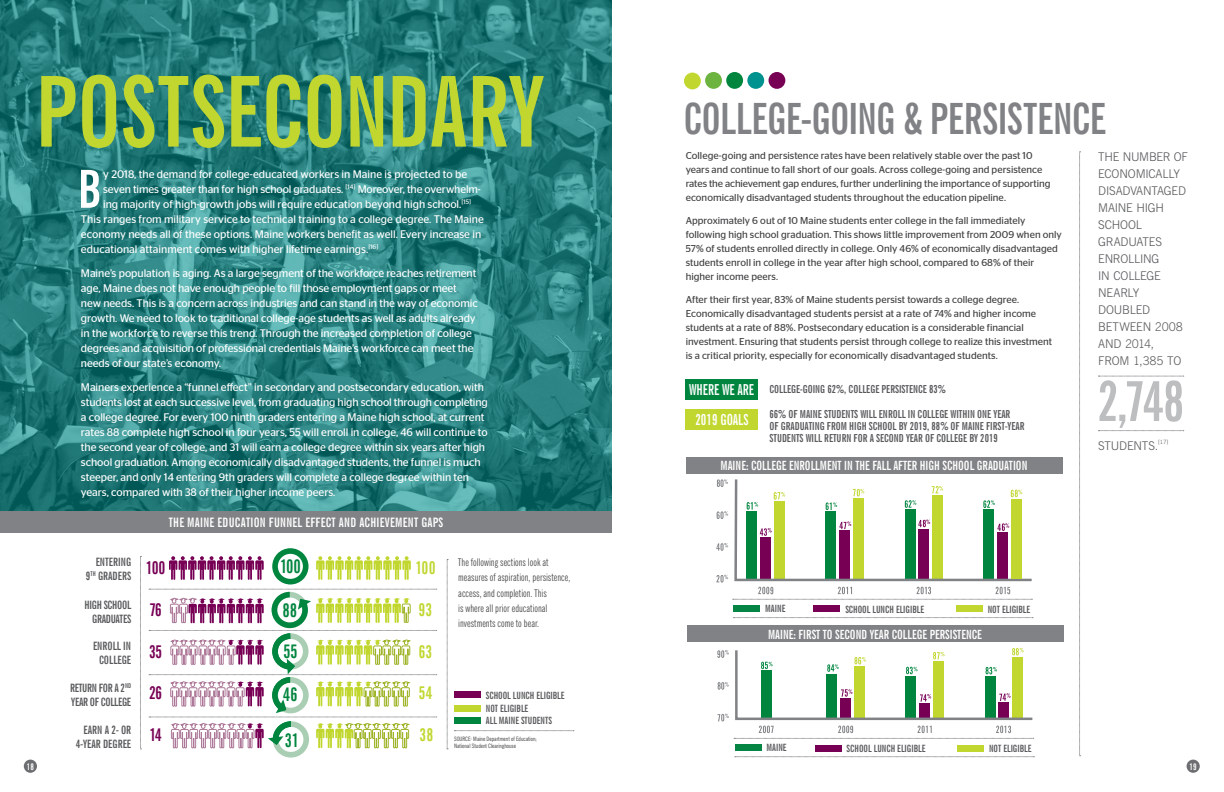
<style>
.page{position:relative;width:1224px;height:792px;background:#fff}
.page>*{position:absolute;margin:0;border:0;box-sizing:border-box;transform-origin:0 0}
.t1{font:700 extra-condensed 97.6px "News Gothic BT";letter-spacing:-.005em;color:#c1d72f}
.t2{font:700 extra-condensed 55px "News Gothic BT";color:#bcbec0}
.t3{font:700 extra-condensed 52.5px "News Gothic BT";color:#fff}
.t4{font:700 extra-condensed 43px "News Gothic BT";letter-spacing:-.005em;color:#808285}
.t5{font:700 extra-condensed 18.7px "News Gothic BT";letter-spacing:-.02em;color:#00853f}
.t6{font:700 extra-condensed 17.5px "News Gothic BT";letter-spacing:-.055em;color:#705}
.t7{font:700 extra-condensed 17.5px "News Gothic BT";letter-spacing:.005em;color:#c1d72f}
.t8{font:700 extra-condensed 17.5px "News Gothic BT";color:#c1d731}
.t9{font:700 extra-condensed 15.1px "News Gothic BT";color:#fff;scale:.93 1}
.t10{font:700 extra-condensed 13px "News Gothic BT";letter-spacing:.02em;color:#fff}
.t11{font:700 extra-condensed 12.7px "News Gothic BT";color:#fff}
.t12{font:300 12px/17px "News Gothic BT";letter-spacing:-.015em;color:#58595b}
.t13{font:700 extra-condensed 11.5px/13.8px "News Gothic BT";color:#58595b;text-align:right}
.t14{font:700 extra-condensed 11.5px/13.8px "News Gothic BT";letter-spacing:-.025em;color:#58595b;text-align:right}
.t15{font:11px/15px "Stag Sans";letter-spacing:-.005em;color:#fff}
.t16{font:700 extra-condensed 11px/12px "News Gothic BT";color:#58595b}
.t17{font:extra-condensed 10.5px/15.1px "News Gothic BT";letter-spacing:.005em;color:#414042}
.t18{font:10px/14px "Stag Sans";color:#414042}
.t19{font:700 extra-condensed 10px "News Gothic BT";color:#58595b}
.t20{font:700 extra-condensed 9px "News Gothic BT";color:#fff}
.t21{font:condensed 6px/7.2px "News Gothic BT";color:#414042}
</style>
<div class="page">
<div style="left:684px;top:73px;width:17px;height:16px;background:#c1d72f;border-radius:50%"></div>
<div style="left:705px;top:72px;width:17px;height:17px;background:#6cb33f;border-radius:50%"></div>
<div style="left:747px;top:72px;width:17px;height:17px;background:#00928f;border-radius:50%"></div>
<div style="left:726px;top:72px;width:17px;height:17px;background:#00853f;border-radius:50%"></div>
<svg style="left:1079px;top:152px;width:2px;height:604px"></svg>
<div style="left:1187px;top:760px;width:13px;height:13px;background:#6d6e71;border-radius:50%"></div>
<div style="left:769px;top:72px;width:16px;height:17px;background:#705;border-radius:50%"></div>
<svg style="left:1098px;top:430px;width:86px;height:1px"></svg>
<svg style="left:1098px;top:376px;width:86px;height:1px"></svg>
<svg style="left:0;top:0;width:612px;height:511px;background:#257d7b"></svg>
<div style="left:686px;top:409px;width:72px;height:20px;background:#c1d72f"></div>
<div style="left:686px;top:379px;width:72px;height:20px;background:#00853f"></div>
<div style="left:0;top:511px;width:612px;height:22px;background:#808285"></div>
<div style="left:24px;top:760px;width:13px;height:13px;background:#6d6e71;border-radius:50%"></div>
<div style="left:454px;top:705px;width:27px;height:6px;background:#c1d72f"></div>
<div style="left:454px;top:692px;width:27px;height:6px;background:#705"></div>
<div style="left:454px;top:717px;width:27px;height:6px;background:#00853f"></div>
<svg style="left:140px;top:556px;width:1px;height:194px"></svg>
<svg style="left:447px;top:559px;width:1px;height:191px"></svg>
<svg style="left:454px;top:730px;width:120px;height:1px"></svg>
<svg style="left:149px;top:548px;width:288px;height:210px"></svg>
<div style="left:686px;top:457px;width:376px;height:16px;background:#808285"></div>
<div style="left:687px;top:626px;width:376px;height:16px;background:#808285"></div>
<div style="left:956px;top:606px;width:26px;height:6px;background:#c1d72f"></div>
<div style="left:814px;top:606px;width:26px;height:6px;background:#705"></div>
<div style="left:734px;top:605px;width:26px;height:7px;background:#048543"></div>
<svg style="left:733px;top:617px;width:300px;height:1px"></svg>
<div style="left:957px;top:745px;width:27px;height:6px;background:#c1d72f"></div>
<div style="left:815px;top:745px;width:26px;height:6px;background:#705"></div>
<div style="left:735px;top:744px;width:26px;height:7px;background:#048543"></div>
<svg style="left:735px;top:756px;width:299px;height:1px"></svg>
<svg style="left:716px;top:479px;width:317px;height:121px"></svg>
<svg style="left:717px;top:648px;width:317px;height:91px"></svg>
<h1 class="t1" style="left:35px;top:53px;width:510px">POSTSECONDARY</h1>
<h3 class="t3" style="left:78px;top:157px;width:25px">B</h3>
<p class="t15" style="left:103px;top:166px;width:366px">y 2018, the demand for college-educated workers in Maine is projected to be</p>
<p class="t15" style="left:103px;top:181px;width:379px">seven times greater than for high school graduates. <sup>[14]</sup> Moreover, the overwhelm-</p>
<p class="t15" style="left:103px;top:196px;width:369px">ing majority of high-growth jobs will require education beyond high school.<sup>[15]</sup></p>
<p class="t15" style="left:81px;top:211px;width:404px">This ranges from military service to technical training to a college degree. The Maine</p>
<p class="t15" style="left:81px;top:226px;width:402px">economy needs all of these options. Maine workers benefit as well. Every increase in</p>
<p class="t15" style="left:81px;top:241px;width:299px">educational attainment comes with higher lifetime earnings.<sup>[16]</sup></p>
<p class="t15" style="left:81px;top:265px;width:398px">Maine’s population is aging. As a large segment of the workforce reaches retirement age, Maine does not have enough people to fill those employment gaps or meet new needs. This is a concern across industries and can stand in the way of economic growth. We need to look to traditional college-age students as well as adults already in the workforce to reverse this trend. Through the increased completion of college degrees and acquisition of professional credentials Maine’s workforce can meet the needs of our state’s economy.</p>
<p class="t15" style="left:81px;top:379px;width:408px">Mainers experience a “funnel effect” in secondary and postsecondary education, with students lost at each successive level, from graduating high school through completing a college degree. For every 100 ninth graders entering a Maine high school, at current rates 88 complete high school in four years, 55 will enroll in college, 46 will continue to the second year of college, and 31 will earn a college degree within six years after high school graduation. Among economically disadvantaged students, the funnel is much steeper, and only 14 entering 9th graders will complete a college degree within ten years, compared with 38 of their higher income peers.</p>
<p class="t20" style="left:27px;top:761px;width:9px">18</p>
<p class="t10" style="left:169px;top:514px;width:276px">THE MAINE EDUCATION FUNNEL EFFECT AND ACHIEVEMENT GAPS</p>
<p class="t13" style="left:86px;top:555px;width:47px">ENTERING<br>9<sup>TH</sup> GRADERS</p>
<p class="t14" style="left:85px;top:598px;width:48px">HIGH SCHOOL<br>GRADUATES</p>
<p class="t13" style="left:93px;top:639px;width:40px;text-align:center">ENROLL IN<br>COLLEGE</p>
<p class="t14" style="left:70px;top:681px;width:63px;text-align:left">RETURN FOR A 2<sup>ND<br></sup>YEAR OF COLLEGE</p>
<p class="t13" style="left:76px;top:723px;width:57px">EARN A 2- OR<br>4-YEAR DEGREE</p>
<h3 class="t5" style="left:280px;top:555px;width:22px">100</h3>
<h3 class="t5" style="left:283px;top:599px;width:16px">88</h3>
<h3 class="t5" style="left:283px;top:640px;width:16px">55</h3>
<h3 class="t5" style="left:283px;top:683px;width:16px">46</h3>
<h3 class="t5" style="left:285px;top:729px;width:16px">31</h3>
<h3 class="t6" style="left:146px;top:557px;width:21px">100</h3>
<h3 class="t8" style="left:415px;top:557px;width:22px">100</h3>
<h3 class="t6" style="left:149px;top:599px;width:14px">76</h3>
<h3 class="t7" style="left:419px;top:599px;width:15px">93</h3>
<h3 class="t6" style="left:149px;top:641px;width:15px">35</h3>
<h3 class="t7" style="left:418px;top:641px;width:16px">63</h3>
<h3 class="t6" style="left:149px;top:683px;width:15px">26</h3>
<h3 class="t7" style="left:418px;top:683px;width:16px">54</h3>
<h3 class="t6" style="left:149px;top:724px;width:14px">14</h3>
<h3 class="t7" style="left:420px;top:724px;width:15px">38</h3>
<p class="t17" style="left:458px;top:555px;width:114px">The following sections look at measures of aspiration, persistence, access, and completion. This<br>is where all prior educational investments come to bear.</p>
<p class="t19" style="left:486px;top:689px;width:80px">SCHOOL LUNCH ELIGIBLE</p>
<p class="t19" style="left:486px;top:715px;width:68px">ALL MAINE STUDENTS</p>
<p class="t19" style="left:486px;top:702px;width:44px">NOT ELIGIBLE</p>
<p class="t21" style="left:454px;top:735px;width:84px">SOURCE: Maine Department of Education;<br>National Student Clearinghouse</p>
<h3 class="t4" style="left:683px;top:92px;width:424px">COLLEGE-GOING &amp; PERSISTENCE</h3>
<p class="t12" style="left:1098px;top:148px;width:91px">THE NUMBER OF<br>ECONOMICALLY<br>DISADVANTAGED<br>MAINE HIGH<br>SCHOOL<br>GRADUATES<br>ENROLLING<br>IN COLLEGE<br>NEARLY<br>DOUBLED<br>BETWEEN 2008<br>AND 2014,<br>FROM 1,385 TO</p>
<p class="t18" style="left:686px;top:149px;width:366px">College-going and persistence rates have been relatively stable over the past 10 years and continue to fall short of our goals. Across college-going and persistence rates the achievement gap endures, further underlining the importance of supporting economically disadvantaged students throughout the education pipeline.</p>
<p class="t18" style="left:686px;top:214px;width:378px">Approximately 6 out of 10 Maine students enter college in the fall immediately following high school graduation. This shows little improvement from 2009 when only 57% of students enrolled directly in college. Only 46% of economically disadvantaged students enroll in college in the year after high school, compared to 68% of their higher income peers.</p>
<p class="t18" style="left:686px;top:293px;width:368px">After their first year, 83% of Maine students persist towards a college degree.<br>Economically disadvantaged students persist at a rate of 74% and higher income students at a rate of 88%. Postsecondary education is a considerable financial investment. Ensuring that students persist through college to realize this investment is a critical priority, especially for economically disadvantaged students.</p>
<h3 class="t9" style="left:689px;top:380px;width:72px">WHERE WE ARE</h3>
<h3 class="t9" style="left:695px;top:411px;width:58px">2019 GOALS</h3>
<p class="t16" style="left:769px;top:383px;width:178px">COLLEGE-GOING 62%, COLLEGE PERSISTENCE 83%</p>
<p class="t16" style="left:769px;top:408px;width:257px">66% OF MAINE STUDENTS WILL ENROLL IN COLLEGE WITHIN ONE YEAR<br>OF GRADUATING FROM HIGH SCHOOL BY 2019, 88% OF MAINE FIRST-YEAR<br>STUDENTS WILL RETURN FOR A SECOND YEAR OF COLLEGE BY 2019</p>
<p class="t11" style="left:721px;top:458px;width:308px">MAINE: COLLEGE ENROLLMENT IN THE FALL AFTER HIGH SCHOOL GRADUATION</p>
<p class="t19" style="left:765px;top:602px;width:22px">MAINE</p>
<p class="t19" style="left:845px;top:603px;width:80px">SCHOOL LUNCH ELIGIBLE</p>
<p class="t19" style="left:988px;top:603px;width:44px">NOT ELIGIBLE</p>
<p class="t11" style="left:768px;top:627px;width:215px">MAINE: FIRST TO SECOND YEAR COLLEGE PERSISTENCE</p>
<p class="t19" style="left:767px;top:741px;width:22px">MAINE</p>
<p class="t19" style="left:847px;top:742px;width:80px">SCHOOL LUNCH ELIGIBLE</p>
<p class="t19" style="left:989px;top:742px;width:44px">NOT ELIGIBLE</p>
<h2 class="t2" style="left:1097px;top:368px;width:89px">2,748</h2>
<p class="t12" style="left:1098px;top:437px;width:72px">STUDENTS.<sup>[17]</sup></p>
<p class="t20" style="left:1190px;top:761px;width:9px">19</p>
</div>
